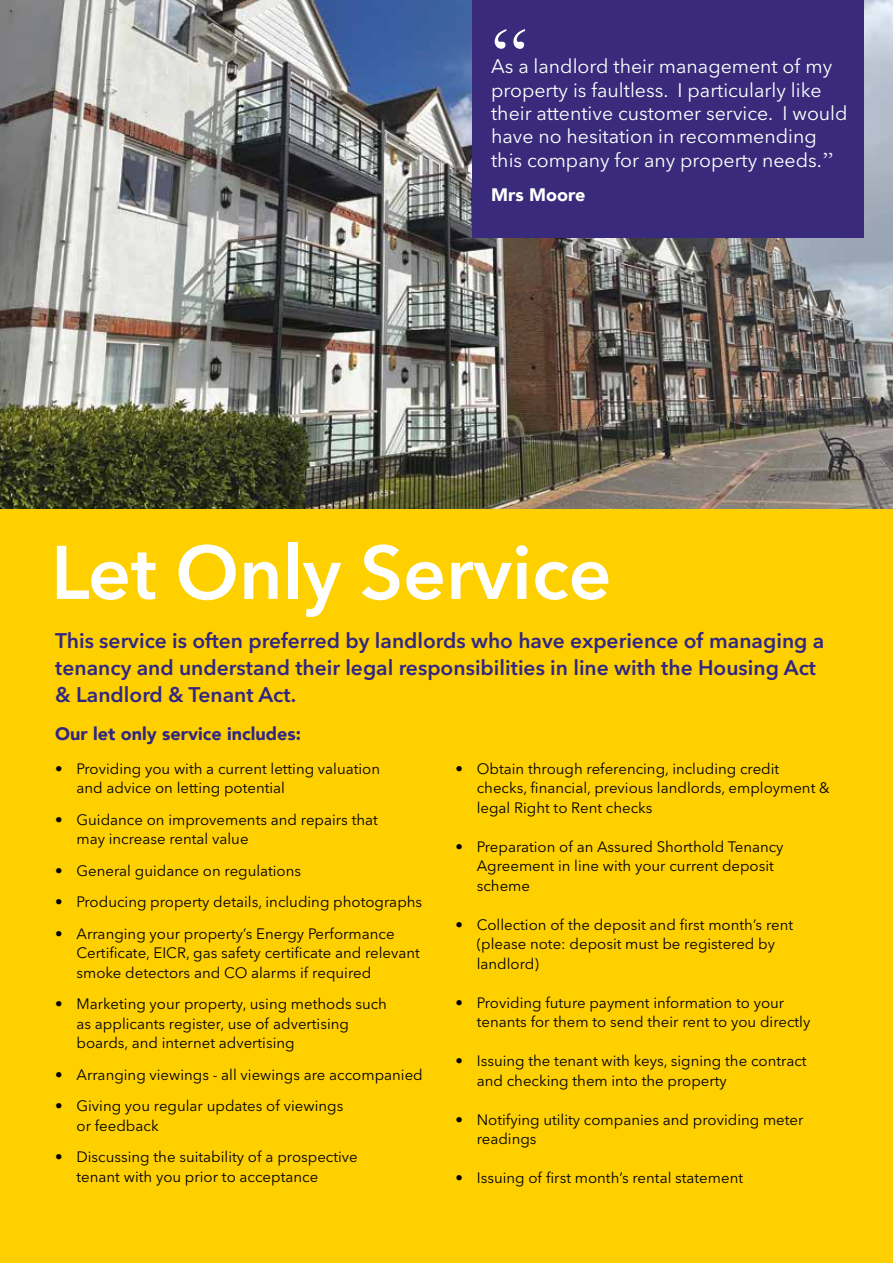
<style>
.page{position:relative;width:893px;height:1263px;background:#fff}
.page>*{position:absolute;margin:0;border:0;box-sizing:border-box;transform-origin:0 0}
.t1{font:81px "Garamond";color:#fff}
.t2{font:600 75px "Avenir Next LT Pro";color:#fff}
.t3{font:22.35px "Garamond";color:#fff}
.t4{font:600 21px/27px "Avenir Next LT Pro";color:#312783}
.t5{font:19.5px/23.4px "Avenir Next LT Pro";color:#fff}
.t6{font:900 18px "Avenir";color:#312783}
.t7{font:900 18px "Avenir";color:#fff}
.t8{font:15px/19.5px "Avenir Next LT Pro";color:#000}
</style>
<div class="page">
<img style="left:0;top:0;width:893px;height:509px">
<div style="left:0;top:509px;width:893px;height:754px;background:#ffd000"></div>
<div style="left:472px;top:0;width:391px;height:237px;background:#392a7b"></div>
<h1 class="t1" style="left:491px;top:7px;width:38px">“</h1>
<h3 class="t5" style="left:491px;top:55px;width:358px">As a landlord their management of my property is faultless. I particularly like their attentive customer service. I would have no hesitation in recommending this company for any property needs.</h3>
<p class="t7" style="left:491px;top:179px;width:96px">Mrs Moore</p>
<h3 class="t3" style="left:823px;top:146px;width:11px">”</h3>
<h2 class="t2" style="left:51px;top:527px;width:562px">Let Only Service</h2>
<h3 class="t4" style="left:55px;top:627px;width:771px">This service is often preferred by landlords who have experience of managing a tenancy and understand their legal responsibilities in line with the Housing Act &amp; Landlord &amp; Tenant Act.</h3>
<p class="t6" style="left:55px;top:718px;width:248px">Our let only service includes:</p>
<p class="t8" style="left:77px;top:759px;width:305px;text-indent:-21px">• Providing you with a current letting valuation and advice on letting potential</p>
<p class="t8" style="left:77px;top:810px;width:303px;text-indent:-21px">• Guidance on improvements and repairs that may increase rental value</p>
<p class="t8" style="left:55px;top:861px;width:247px">• General guidance on regulations</p>
<p class="t8" style="left:55px;top:892px;width:368px">• Producing property details, including photographs</p>
<p class="t8" style="left:77px;top:924px;width:345px;text-indent:-21px">• Arranging your property’s Energy Performance<br>Certificate, EICR, gas safety certificate and relevant smoke detectors and CO alarms if required</p>
<p class="t8" style="left:77px;top:994px;width:312px;text-indent:-21px">• Marketing your property, using methods such as applicants register, use of advertising boards, and internet advertising</p>
<p class="t8" style="left:55px;top:1065px;width:369px">• Arranging viewings - all viewings are accompanied</p>
<p class="t8" style="left:77px;top:1096px;width:268px;text-indent:-21px">• Giving you regular updates of viewings or feedback</p>
<p class="t8" style="left:77px;top:1147px;width:283px;text-indent:-21px">• Discussing the suitability of a prospective tenant with you prior to acceptance</p>
<p class="t8" style="left:477px;top:759px;width:354px;text-indent:-21px">• Obtain through referencing, including credit checks, financial, previous landlords, employment &amp; legal Right to Rent checks</p>
<p class="t8" style="left:477px;top:837px;width:308px;text-indent:-21px">• Preparation of an Assured Shorthold Tenancy<br>Agreement in line with your current deposit scheme</p>
<p class="t8" style="left:477px;top:915px;width:318px;text-indent:-21px">• Collection of the deposit and first month’s rent (please note: deposit must be registered by landlord)</p>
<p class="t8" style="left:477px;top:993px;width:335px;text-indent:-21px">• Providing future payment information to your tenants for them to send their rent to you directly</p>
<p class="t8" style="left:477px;top:1051px;width:331px;text-indent:-21px">• Issuing the tenant with keys, signing the contract and checking them into the property</p>
<p class="t8" style="left:477px;top:1110px;width:328px;text-indent:-21px">• Notifying utility companies and providing meter readings</p>
<p class="t8" style="left:455px;top:1168px;width:289px">• Issuing of first month’s rental statement</p>
</div>
